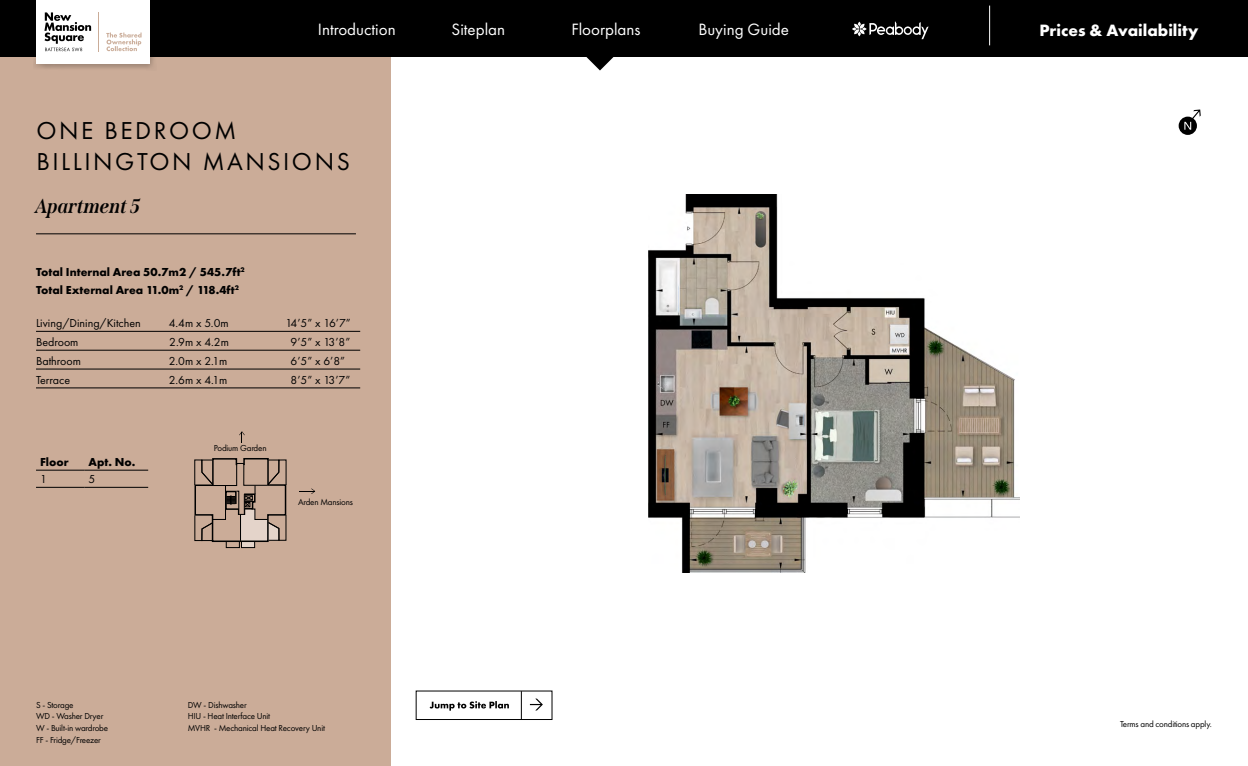
<style>
.page{position:relative;width:1248px;height:766px;background:#fff}
.page>*{position:absolute;margin:0;border:0;box-sizing:border-box;transform-origin:0 0}
.H1_Headers{font:25.4px "Futura PT";letter-spacing:.1em;color:#000}
.t1{font:italic 700 20px "Span";color:#000}
.t2{font:17px "Futura PT";color:#fff}
.t3{font:700 17px "Futura PT";color:#fff}
.Dims{font:12px "Futura PT";color:#000}
.Dims-2{font:700 12px "Futura PT";color:#000}
.Abbreviations{font:9px "Futura PT";letter-spacing:-.02em;color:#000}
</style>
<div class="page">
<div style="left:0;top:47px;width:390px;height:718px;background:#cbac98"></div>
<hr style="left:36px;top:331px;width:324px;height:1px;background:#000">
<hr style="left:36px;top:350px;width:324px;height:1px;background:#000">
<hr style="left:36px;top:369px;width:324px;height:1px;background:#000">
<hr style="left:36px;top:387px;width:324px;height:1px;background:#000">
<hr style="left:36px;top:470px;width:49px;height:1px;background:#000">
<hr style="left:85px;top:470px;width:63px;height:1px;background:#000">
<hr style="left:36px;top:487px;width:49px;height:1px;background:#000">
<hr style="left:85px;top:487px;width:63px;height:1px;background:#000">
<hr style="left:36px;top:233px;width:320px;height:1px;background:#000">
<div style="left:241px;top:540px;width:14px;height:7px;background:#e4d4ca"></div>
<svg style="left:194px;top:458px;width:93px;height:84px"></svg>
<div style="left:241px;top:541px;width:14px;height:6px;border:1px solid #000"></div>
<div style="left:226px;top:541px;width:14px;height:6px;border:1px solid #000"></div>
<svg style="left:239px;top:431px;width:6px;height:12px"></svg>
<svg style="left:299px;top:488px;width:16px;height:6px"></svg>
<div style="left:1178px;top:117px;width:18px;height:18px;background:#000;border-radius:50%"></div>
<svg style="left:1184px;top:109px;width:16px;height:21px"></svg>
<svg style="left:416px;top:690px;width:136px;height:29px"></svg>
<img style="left:648px;top:195px;width:371px;height:377px">
<div style="left:0;top:0;width:1247px;height:57px;background:#000"></div>
<hr style="left:989px;top:6px;width:1px;height:39px;background:#fff">
<div style="left:33px;top:0;width:124px;height:71px;background:#000;opacity:.25"></div>
<div style="left:36px;top:0;width:113px;height:63px;background:#fff"></div>
<svg style="left:44px;top:12px;width:47px;height:39px"></svg>
<svg style="left:106px;top:32px;width:35px;height:19px"></svg>
<hr style="left:99px;top:12px;width:1px;height:39px;background:#caac98">
<svg style="left:586px;top:57px;width:28px;height:13px"></svg>
<svg style="left:852px;top:22px;width:76px;height:17px"></svg>
<p class="t2" style="left:318px;top:19px;width:79px">Introduction</p>
<p class="t2" style="left:451px;top:19px;width:55px">Siteplan</p>
<p class="t2" style="left:571px;top:19px;width:71px">Floorplans</p>
<p class="t2" style="left:698px;top:19px;width:92px">Buying Guide</p>
<p class="t3" style="left:1039px;top:20px;width:160px">Prices &amp; Availability</p>
<p class="H1_Headers" style="left:36px;top:115px;width:201px">ONE BEDROOM</p>
<p class="H1_Headers" style="left:36px;top:147px;width:315px">BILLINGTON MANSIONS</p>
<p class="t1" style="left:36px;top:194px;width:106px">Apartment 5</p>
<p class="Dims-2" style="left:36px;top:264px;width:210px">Total Internal Area 50.7m2 / 545.7ft<sup>2</sup></p>
<p class="Dims-2" style="left:36px;top:282px;width:204px">Total External Area 11.0m<sup>2</sup> / 118.4ft<sup>2</sup></p>
<p class="Dims" style="left:36px;top:316px;width:106px">Living/Dining/Kitchen</p>
<p class="Dims" style="left:169px;top:316px;width:61px">4.4m x 5.0m</p>
<p class="Dims" style="left:285px;top:316px;width:67px">14’5” x 16’7”</p>
<p class="Dims" style="left:36px;top:334px;width:44px">Bedroom</p>
<p class="Dims" style="left:169px;top:334px;width:61px">2.9m x 4.2m</p>
<p class="Dims" style="left:290px;top:334px;width:61px">9’5” x 13’8”</p>
<p class="Dims" style="left:36px;top:353px;width:46px">Bathroom</p>
<p class="Dims" style="left:169px;top:353px;width:60px">2.0m x 2.1m</p>
<p class="Dims" style="left:290px;top:353px;width:56px">6’5” x 6’8”</p>
<p class="Dims" style="left:36px;top:372px;width:36px">Terrace</p>
<p class="Dims" style="left:169px;top:372px;width:60px">2.6m x 4.1m</p>
<p class="Dims" style="left:290px;top:372px;width:61px">8’5” x 13’7”</p>
<p class="Dims-2" style="left:40px;top:453px;width:30px">Floor</p>
<p class="Dims-2" style="left:89px;top:453px;width:48px">Apt. No.</p>
<p class="Dims" style="left:40px;top:472px;width:8px">1</p>
<p class="Dims" style="left:89px;top:472px;width:8px">5</p>
<p class="Abbreviations" style="left:214px;top:442px;width:54px">Podium Garden</p>
<p class="Abbreviations" style="left:298px;top:497px;width:56px">Arden Mansions</p>
<p class="Abbreviations" style="left:36px;top:699px;width:39px">S - Storage</p>
<p class="Abbreviations" style="left:36px;top:711px;width:69px">WD - Washer Dryer</p>
<p class="Abbreviations" style="left:36px;top:722px;width:74px">W - Built-in wardrobe</p>
<p class="Abbreviations" style="left:36px;top:734px;width:66px">FF - Fridge/Freezer</p>
<p class="Abbreviations" style="left:188px;top:699px;width:60px">DW - Dishwasher</p>
<p class="Abbreviations" style="left:188px;top:711px;width:84px">HIU - Heat Interface Unit</p>
<p class="Abbreviations" style="left:188px;top:722px;width:139px">MVHR - Mechanical Heat Recovery Unit</p>
<p class="Abbreviations" style="left:1119px;top:718px;width:93px">Terms and conditions apply.</p>
</div>
